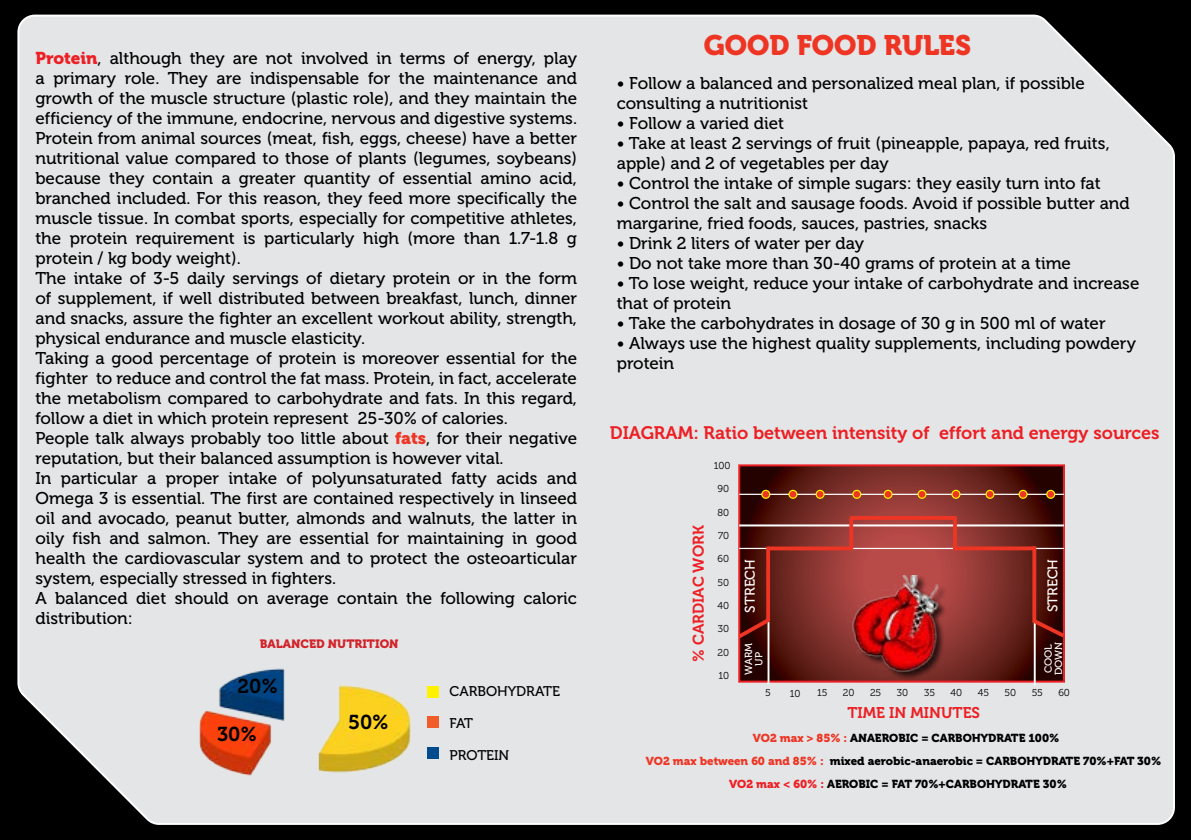
<style>
.page{position:relative;width:1191px;height:840px;background:#fff}
.page>*{position:absolute;margin:0;border:0;box-sizing:border-box;transform-origin:0 0}
.t1{font:28px "Museo 900";color:#ee3524}
.t2{font:20px "Museo 700";color:#000}
.t3{font:18px "Museo 700";color:#ed1f24}
.t4{font:17px/20px "Museo 500";color:#000}
.t5{font:15.4px "Museo 700";color:#ed1f24}
.t6{font:14px "Museo 500";color:#000}
.t7{font:14px "Museo 500";color:#fff}
.t8{font:12px "Museo 900";color:#d2232a}
.t9{font:11.4px "Museo 900";color:#000}
.t10{font:10.2px/10.2px "Museo 500";color:#fff;text-align:center}
.t11{font:10px "Museo 300";letter-spacing:-.005em;color:#000}
.s1{font-family:"Museo 900";color:#ed1f24}
.s2{font-family:"Museo 900";color:#ee3524}
.s3{color:#ee3524}
.s4{color:#ed1f24}
</style>
<div class="page">
<div style="left:0;top:0;width:1191px;height:839px;background:#000"></div>
<div style="left:17px;top:14px;width:1158px;height:811px;background:#e4e5e6"></div>
<svg style="left:741px;top:467px;width:321px;height:212px"></svg>
<div style="left:738px;top:464px;width:327px;height:218px;border:2px solid #ed1f24"></div>
<hr style="left:739px;top:493px;width:325px;height:1px;background:#fff">
<svg style="left:762px;top:490px;width:7px;height:8px"></svg>
<div style="left:761px;top:489px;width:9px;height:9px;border:1px solid #fff200;border-radius:50%"></div>
<svg style="left:789px;top:490px;width:8px;height:8px"></svg>
<div style="left:788px;top:489px;width:9px;height:9px;border:1px solid #fff200;border-radius:50%"></div>
<svg style="left:816px;top:490px;width:8px;height:8px"></svg>
<div style="left:815px;top:489px;width:9px;height:9px;border:1px solid #fff200;border-radius:50%"></div>
<svg style="left:853px;top:490px;width:7px;height:8px"></svg>
<div style="left:852px;top:489px;width:9px;height:9px;border:1px solid #fff200;border-radius:50%"></div>
<svg style="left:884px;top:490px;width:8px;height:8px"></svg>
<div style="left:883px;top:489px;width:9px;height:9px;border:1px solid #fff200;border-radius:50%"></div>
<svg style="left:918px;top:490px;width:8px;height:8px"></svg>
<div style="left:917px;top:489px;width:9px;height:9px;border:1px solid #fff200;border-radius:50%"></div>
<svg style="left:952px;top:490px;width:8px;height:8px"></svg>
<div style="left:951px;top:489px;width:9px;height:9px;border:1px solid #fff200;border-radius:50%"></div>
<svg style="left:986px;top:490px;width:8px;height:8px"></svg>
<div style="left:985px;top:489px;width:9px;height:9px;border:1px solid #fff200;border-radius:50%"></div>
<svg style="left:1019px;top:490px;width:8px;height:8px"></svg>
<div style="left:1018px;top:489px;width:9px;height:9px;border:1px solid #fff200;border-radius:50%"></div>
<svg style="left:1046px;top:490px;width:8px;height:8px"></svg>
<div style="left:1046px;top:489px;width:9px;height:9px;border:1px solid #fff200;border-radius:50%"></div>
<hr style="left:739px;top:547px;width:325px;height:1px;background:#fff">
<hr style="left:739px;top:524px;width:325px;height:2px;background:#fff">
<hr style="left:767px;top:621px;width:2px;height:62px;background:#fff">
<hr style="left:1033px;top:621px;width:2px;height:64px;background:#fff">
<svg style="left:770px;top:546px;width:83px;height:4px"></svg>
<svg style="left:849px;top:517px;width:4px;height:31px"></svg>
<svg style="left:850px;top:515px;width:106px;height:4px"></svg>
<hr style="left:953px;top:517px;width:4px;height:33px;background:#ee3524">
<svg style="left:957px;top:546px;width:75px;height:4px"></svg>
<svg style="left:734px;top:614px;width:40px;height:27px"></svg>
<svg style="left:766px;top:546px;width:4px;height:75px"></svg>
<svg style="left:1028px;top:615px;width:40px;height:25px"></svg>
<svg style="left:1032px;top:546px;width:4px;height:76px"></svg>
<div style="left:853px;top:575px;width:94px;height:105px;background:#000;opacity:.75"></div>
<img style="left:847px;top:575px;width:129px;height:100px">
<img style="left:175px;top:650px;width:242px;height:149px">
<div style="left:427px;top:685px;width:12px;height:11px;background:#fff200"></div>
<div style="left:427px;top:716px;width:12px;height:11px;background:#f15d2a"></div>
<div style="left:427px;top:747px;width:12px;height:11px;background:#004b8d"></div>
<p class="t4" style="left:35px;top:48px;width:543px"><span class="s1">Protein</span>, although they are not involved in terms of energy, play a primary role. They are indispensable for the maintenance and growth of the muscle structure (plastic role), and they maintain the efficiency of the immune, endocrine, nervous and digestive systems.<br>Protein from animal sources (meat, fish, eggs, cheese) have a better nutritional value compared to those of plants (legumes, soybeans) because they contain a greater quantity of essential amino acid, branched included. For this reason, they feed more specifically the muscle tissue. In combat sports, especially for competitive athletes, the protein requirement is particularly high (more than 1.7-1.8 g protein / kg body weight).<br>The intake of 3-5 daily servings of dietary protein or in the form of supplement, if well distributed between breakfast, lunch, dinner and snacks, assure the fighter an excellent workout ability, strength, physical endurance and muscle elasticity.<br>Taking a good percentage of protein is moreover essential for the fighter to reduce and control the fat mass. Protein, in fact, accelerate the metabolism compared to carbohydrate and fats. In this regard, follow a diet in which protein represent 25-30% of calories.<br>People talk always probably too little about <span class="s2">fats</span>, for their negative reputation, but their balanced assumption is however vital.<br>In particular a proper intake of polyunsaturated fatty acids and Omega 3 is essential. The first are contained respectively in linseed oil and avocado, peanut butter, almonds and walnuts, the latter in oily fish and salmon. They are essential for maintaining in good health the cardiovascular system and to protect the osteoarticular system, especially stressed in fighters.<br>A balanced diet should on average contain the following caloric distribution:</p>
<p class="t8" style="left:260px;top:636px;width:140px">BALANCED NUTRITION</p>
<p class="t2" style="left:238px;top:674px;width:42px">20%</p>
<p class="t6" style="left:449px;top:683px;width:11px">carbo</p>
<p class="t6" style="left:497px;top:683px;width:64px">HYDRATE</p>
<p class="t6" style="left:449px;top:715px;width:25px">FAT</p>
<p class="t6" style="left:449px;top:746px;width:10px">protein</p>
<p class="t2" style="left:348px;top:710px;width:42px">50%</p>
<p class="t2" style="left:217px;top:722px;width:41px">30%</p>
<h1 class="t1" style="left:704px;top:29px;width:269px">GOOD FOOD RULES</h1>
<p class="t4" style="left:617px;top:74px;width:469px">• Follow a balanced and personalized meal plan, if possible consulting a nutritionist</p>
<p class="t4" style="left:617px;top:113px;width:169px">• Follow a varied diet</p>
<p class="t4" style="left:617px;top:133px;width:494px">• Take at least 2 servings of fruit (pineapple, papaya, red fruits, apple) and 2 of vegetables per day</p>
<p class="t4" style="left:617px;top:173px;width:485px">• Control the intake of simple sugars: they easily turn into fat</p>
<p class="t4" style="left:617px;top:193px;width:514px">• Control the salt and sausage foods. Avoid if possible butter and margarine, fried foods, sauces, pastries, snacks</p>
<p class="t4" style="left:617px;top:233px;width:249px">• Drink 2 liters of water per day</p>
<p class="t4" style="left:617px;top:253px;width:456px">• Do not take more than 30-40 grams of protein at a time</p>
<p class="t4" style="left:617px;top:273px;width:524px">• To lose weight, reduce your intake of carbohydrate and increase that of protein</p>
<p class="t4" style="left:617px;top:313px;width:490px">• Take the carbohydrates in dosage of 30 g in 500 ml of water</p>
<p class="t4" style="left:617px;top:333px;width:521px">• Always use the highest quality supplements, including powdery protein</p>
<p class="t3" style="left:610px;top:422px;width:551px">DIAGRAM: Ratio between intensity of effort and energy sources</p>
<p class="t5" style="left:690px;top:661px;width:138px;rotate:-90deg">% CARDIAC WORK</p>
<p class="t11" style="left:714px;top:460px;width:18px">100</p>
<p class="t11" style="left:717px;top:483px;width:13px">90</p>
<p class="t11" style="left:717px;top:506px;width:13px">80</p>
<p class="t11" style="left:718px;top:529px;width:12px">70</p>
<p class="t11" style="left:717px;top:553px;width:13px">60</p>
<p class="t11" style="left:717px;top:576px;width:13px">50</p>
<p class="t11" style="left:717px;top:600px;width:13px">40</p>
<p class="t11" style="left:718px;top:623px;width:13px">30</p>
<p class="t11" style="left:717px;top:646px;width:13px">20</p>
<p class="t11" style="left:718px;top:670px;width:12px">10</p>
<p class="t7" style="left:742px;top:612px;width:55px;rotate:-90deg">STRECH</p>
<p class="t10" style="left:743px;top:674px;width:33px;rotate:-90deg">WARM<br>UP</p>
<p class="t7" style="left:1045px;top:612px;width:55px;rotate:-90deg">STRECH</p>
<p class="t10" style="left:1043px;top:675px;width:35px;text-align:left;rotate:-90deg">COOL<br>DOWN</p>
<p class="t11" style="left:765px;top:687px;width:7px">5</p>
<p class="t11" style="left:790px;top:687px;width:12px">10</p>
<p class="t11" style="left:817px;top:687px;width:12px">15</p>
<p class="t11" style="left:842px;top:687px;width:13px">20</p>
<p class="t11" style="left:870px;top:687px;width:13px">25</p>
<p class="t11" style="left:897px;top:687px;width:13px">30</p>
<p class="t11" style="left:924px;top:687px;width:12px">35</p>
<p class="t11" style="left:950px;top:687px;width:13px">40</p>
<p class="t11" style="left:977px;top:686px;width:13px">45</p>
<p class="t11" style="left:1004px;top:686px;width:13px">50</p>
<p class="t11" style="left:1031px;top:686px;width:13px">55</p>
<p class="t11" style="left:1058px;top:687px;width:13px">60</p>
<p class="t5" style="left:847px;top:703px;width:134px">TIME IN MINUTES</p>
<p class="t9" style="left:753px;top:731px;width:308px"><span class="s3">VO2 max &gt; 85% :</span> ANAEROBIC = CARBOHYDRATE 100%</p>
<p class="t9" style="left:646px;top:754px;width:517px"><span class="s3">VO2 max between 60 and 85% :</span> mixed aerobic-anaerobic = CARBOHYDRATE 70%+FAT 30%</p>
<p class="t9" style="left:729px;top:776px;width:339px"><span class="s4">VO2 max &lt; 60% :</span> AEROBIC = FAT 70%+CARBOHYDRATE 30%</p>
</div>
